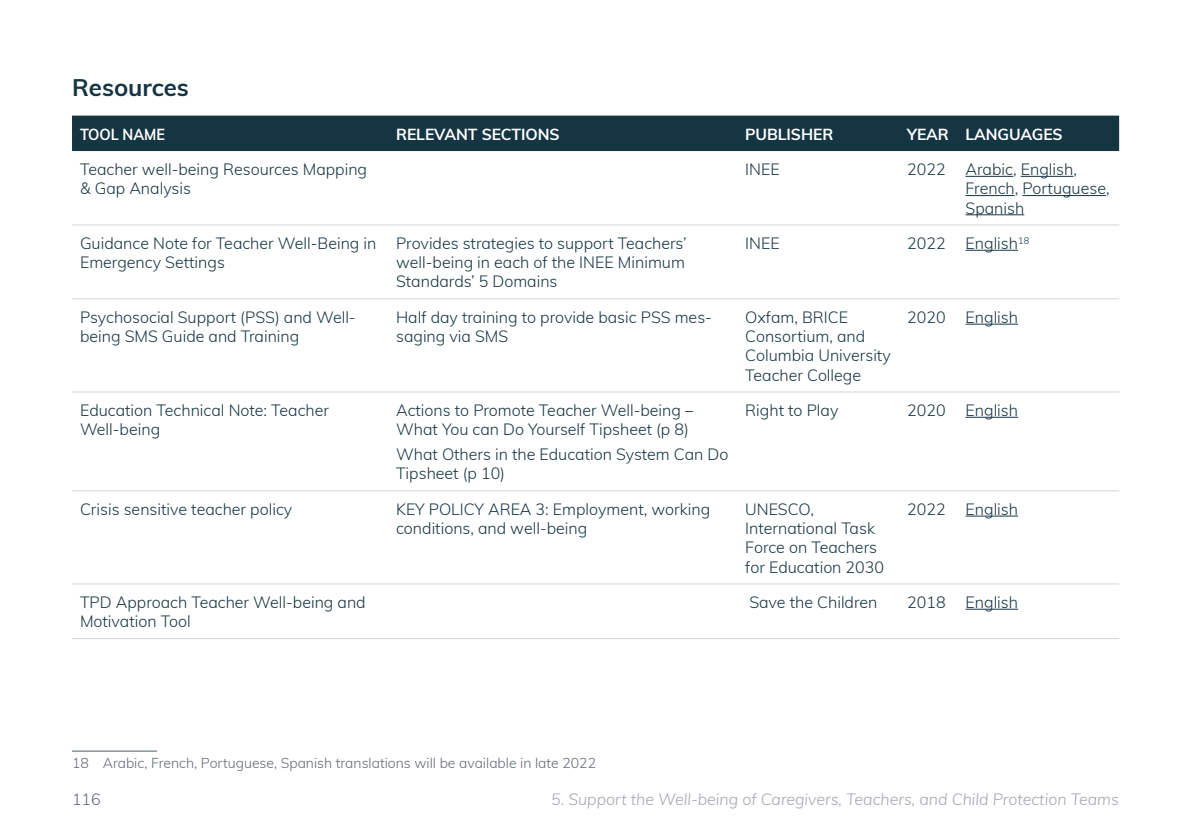
<style>
.page{position:relative;width:1191px;height:840px;background:#fff}
.page>*{position:absolute;margin:0;border:0;box-sizing:border-box;transform-origin:0 0}
.HEADER_LEVEL_3{font:700 24px "Muli";color:#163543}
.TABLE_Paragraph{font:300 16px/19.2px "Muli";color:#163543}
.t1{font:italic 300 16px "Muli";color:#a2a6ae}
.TABLE_Paragraph-2{font:700 16px "Muli";letter-spacing:-.005em;color:#fff}
.TABLE_Paragraph-3{font:700 16px "Muli";letter-spacing:-.005em;color:#fff;scale:.9 1}
.t2{font:300 16px "Muli";color:#616b77}
.Footnotes{font:300 14px "Muli";color:#616b77}
</style>
<div class="page">
<div style="left:72px;top:115px;width:1047px;height:36px;background:#163543"></div>
<hr style="left:72px;top:224px;width:316px;height:1px;background:#d5d6d8">
<hr style="left:388px;top:224px;width:349px;height:1px;background:#d5d6d8">
<hr style="left:737px;top:224px;width:162px;height:1px;background:#d5d6d8">
<hr style="left:899px;top:224px;width:58px;height:1px;background:#d5d6d8">
<hr style="left:957px;top:224px;width:162px;height:1px;background:#d5d6d8">
<hr style="left:72px;top:298px;width:316px;height:1px;background:#d5d6d8">
<hr style="left:388px;top:298px;width:349px;height:1px;background:#d5d6d8">
<hr style="left:737px;top:298px;width:162px;height:1px;background:#d5d6d8">
<hr style="left:899px;top:298px;width:58px;height:1px;background:#d5d6d8">
<hr style="left:957px;top:298px;width:162px;height:1px;background:#d5d6d8">
<hr style="left:72px;top:391px;width:316px;height:1px;background:#d5d6d8">
<hr style="left:388px;top:391px;width:349px;height:1px;background:#d5d6d8">
<hr style="left:737px;top:391px;width:162px;height:1px;background:#d5d6d8">
<hr style="left:899px;top:391px;width:58px;height:1px;background:#d5d6d8">
<hr style="left:957px;top:391px;width:162px;height:1px;background:#d5d6d8">
<hr style="left:72px;top:490px;width:316px;height:1px;background:#d5d6d8">
<hr style="left:388px;top:490px;width:349px;height:1px;background:#d5d6d8">
<hr style="left:737px;top:490px;width:162px;height:1px;background:#d5d6d8">
<hr style="left:899px;top:490px;width:58px;height:1px;background:#d5d6d8">
<hr style="left:957px;top:490px;width:162px;height:1px;background:#d5d6d8">
<hr style="left:72px;top:583px;width:316px;height:1px;background:#d5d6d8">
<hr style="left:388px;top:583px;width:349px;height:1px;background:#d5d6d8">
<hr style="left:737px;top:583px;width:162px;height:1px;background:#d5d6d8">
<hr style="left:899px;top:583px;width:58px;height:1px;background:#d5d6d8">
<hr style="left:957px;top:583px;width:162px;height:1px;background:#d5d6d8">
<hr style="left:72px;top:637px;width:316px;height:1px;background:#d5d6d8">
<hr style="left:388px;top:637px;width:349px;height:1px;background:#d5d6d8">
<hr style="left:737px;top:637px;width:162px;height:1px;background:#d5d6d8">
<hr style="left:899px;top:637px;width:58px;height:1px;background:#d5d6d8">
<hr style="left:957px;top:637px;width:162px;height:1px;background:#d5d6d8">
<hr style="left:965px;top:176px;width:48px;height:1px;background:#163543">
<hr style="left:1020px;top:176px;width:53px;height:1px;background:#163543">
<hr style="left:965px;top:195px;width:49px;height:1px;background:#163543">
<hr style="left:1022px;top:195px;width:84px;height:1px;background:#163543">
<hr style="left:965px;top:214px;width:59px;height:1px;background:#163543">
<hr style="left:965px;top:250px;width:53px;height:1px;background:#163543">
<hr style="left:965px;top:323px;width:53px;height:1px;background:#163543">
<hr style="left:965px;top:416px;width:53px;height:1px;background:#163543">
<hr style="left:965px;top:515px;width:53px;height:1px;background:#163543">
<hr style="left:965px;top:608px;width:53px;height:1px;background:#163543">
<hr style="left:72px;top:750px;width:85px;height:1px;background:#4f5c67">
<p class="HEADER_LEVEL_3" style="left:72px;top:70px;width:118px">Resources</p>
<p class="TABLE_Paragraph-3" style="left:80px;top:122px;width:96px">TOOL NAME</p>
<p class="TABLE_Paragraph-2" style="left:396px;top:122px;width:165px">RELEVANT SECTIONS</p>
<p class="TABLE_Paragraph-2" style="left:745px;top:122px;width:90px">PUBLISHER</p>
<p class="TABLE_Paragraph-2" style="left:907px;top:122px;width:43px">YEAR</p>
<p class="TABLE_Paragraph-2" style="left:965px;top:122px;width:99px">LANGUAGES</p>
<p class="TABLE_Paragraph" style="left:80px;top:159px;width:289px">Teacher well-being Resources Mapping &amp; Gap Analysis</p>
<p class="TABLE_Paragraph" style="left:745px;top:159px;width:36px">INEE</p>
<p class="TABLE_Paragraph" style="left:907px;top:159px;width:40px">2022</p>
<p class="TABLE_Paragraph" style="left:965px;top:159px;width:146px">Arabic, English,<br>French, Portuguese,<br>Spanish</p>
<p class="TABLE_Paragraph" style="left:80px;top:233px;width:298px">Guidance Note for Teacher Well-Being in<br>Emergency Settings</p>
<p class="TABLE_Paragraph" style="left:396px;top:233px;width:292px;text-align:justify">Provides strategies to support Teachers’ well-being in each of the INEE Minimum Standards’ 5 Domains</p>
<p class="TABLE_Paragraph" style="left:745px;top:233px;width:36px">INEE</p>
<p class="TABLE_Paragraph" style="left:907px;top:233px;width:40px">2022</p>
<p class="TABLE_Paragraph" style="left:965px;top:233px;width:65px">English<sup>18</sup></p>
<p class="TABLE_Paragraph" style="left:80px;top:306px;width:277px">Psychosocial Support (PSS) and Well&shy;being SMS Guide and Training</p>
<p class="TABLE_Paragraph" style="left:396px;top:306px;width:317px">Half day training to provide basic PSS mes&shy;saging via SMS</p>
<p class="TABLE_Paragraph" style="left:745px;top:306px;width:147px">Oxfam, BRICE<br>Consortium, and<br>Columbia University<br>Teacher College</p>
<p class="TABLE_Paragraph" style="left:907px;top:306px;width:40px">2020</p>
<p class="TABLE_Paragraph" style="left:965px;top:306px;width:54px">English</p>
<p class="TABLE_Paragraph" style="left:80px;top:400px;width:250px">Education Technical Note: Teacher<br>Well-being</p>
<p class="TABLE_Paragraph" style="left:396px;top:400px;width:299px">Actions to Promote Teacher Well-being –<br>What You can Do Yourself Tipsheet (p 8)</p>
<p class="TABLE_Paragraph" style="left:396px;top:444px;width:334px">What Others in the Education System Can Do<br>Tipsheet (p 10)</p>
<p class="TABLE_Paragraph" style="left:745px;top:400px;width:95px">Right to Play</p>
<p class="TABLE_Paragraph" style="left:907px;top:400px;width:40px">2020</p>
<p class="TABLE_Paragraph" style="left:965px;top:400px;width:54px">English</p>
<p class="TABLE_Paragraph" style="left:80px;top:498px;width:214px">Crisis sensitive teacher policy</p>
<p class="TABLE_Paragraph" style="left:396px;top:498px;width:316px">KEY POLICY AREA 3: Employment, working conditions, and well-being</p>
<p class="TABLE_Paragraph" style="left:745px;top:498px;width:140px">UNESCO,<br>International Task<br>Force on Teachers for Education 2030</p>
<p class="TABLE_Paragraph" style="left:907px;top:498px;width:40px">2022</p>
<p class="TABLE_Paragraph" style="left:965px;top:498px;width:54px">English</p>
<p class="TABLE_Paragraph" style="left:80px;top:591px;width:287px">TPD Approach Teacher Well-being and<br>Motivation Tool</p>
<p class="TABLE_Paragraph" style="left:749px;top:591px;width:130px">Save the Children</p>
<p class="TABLE_Paragraph" style="left:907px;top:591px;width:40px">2018</p>
<p class="TABLE_Paragraph" style="left:965px;top:591px;width:54px">English</p>
<p class="Footnotes" style="left:72px;top:752px;width:525px">18 Arabic, French, Portuguese, Spanish translations will be available in late 2022</p>
<p class="t2" style="left:72px;top:787px;width:30px">116</p>
<p class="t1" style="left:551px;top:787px;width:569px">5. Support the Well-being of Caregivers, Teachers, and Child Protection Teams</p>
</div>
